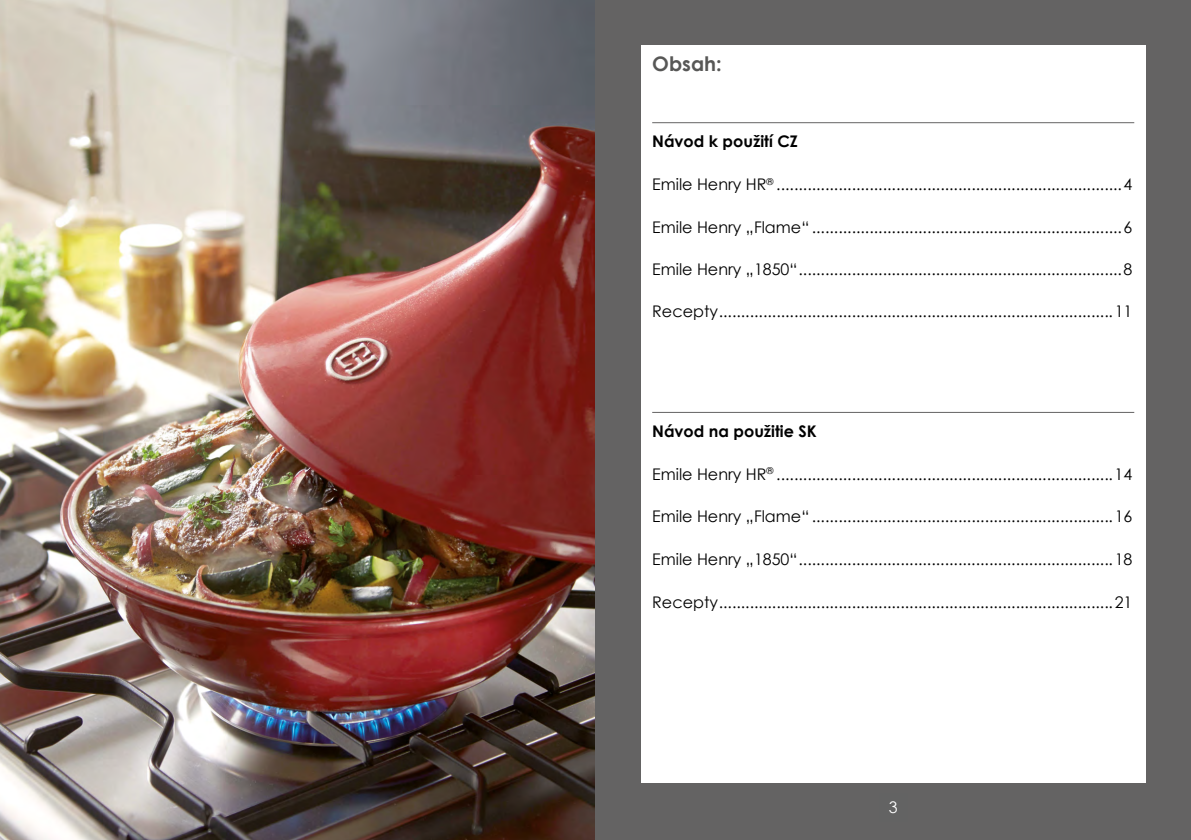
<style>
.page{position:relative;width:1191px;height:840px;background:#fff}
.page>*{position:absolute;margin:0;border:0;box-sizing:border-box;transform-origin:0 0}
.t1{font:700 20px "Century Gothic";color:#575756}
.t2{font:16px "Century Gothic";color:#000}
.t3{font:700 16px "Century Gothic";color:#000}
.t4{font:16px "Century Gothic";color:#fff}
</style>
<div class="page">
<img style="left:0;top:0;width:595px;height:839px">
<div style="left:595px;top:0;width:596px;height:839px;background:#646363"></div>
<div style="left:641px;top:45px;width:504px;height:737px;background:#fff"></div>
<hr style="left:652px;top:122px;width:482px;height:1px;background:#646363">
<hr style="left:652px;top:411px;width:482px;height:1px;background:#646363">
<p class="t1" style="left:652px;top:49px;width:71px">Obsah:</p>
<p class="t3" style="left:652px;top:129px;width:147px">Návod k použití CZ</p>
<p class="t2" style="left:652px;top:173px;width:482px">Emile Henry HR<sup>®</sup> ..............................................................................4</p>
<p class="t2" style="left:652px;top:215px;width:482px">Emile Henry „Flame“ ......................................................................6</p>
<p class="t2" style="left:652px;top:258px;width:482px">Emile Henry „1850“.........................................................................8</p>
<p class="t2" style="left:652px;top:300px;width:481px">Recepty.........................................................................................11</p>
<p class="t3" style="left:652px;top:418px;width:166px">Návod na použitie SK</p>
<p class="t2" style="left:652px;top:462px;width:481px">Emile Henry HR<sup>®</sup> ............................................................................14</p>
<p class="t2" style="left:652px;top:505px;width:482px">Emile Henry „Flame“ ....................................................................16</p>
<p class="t2" style="left:652px;top:547px;width:482px">Emile Henry „1850“.......................................................................18</p>
<p class="t2" style="left:652px;top:590px;width:482px">Recepty.........................................................................................21</p>
<p class="t4" style="left:888px;top:795px;width:10px">3</p>
</div>
